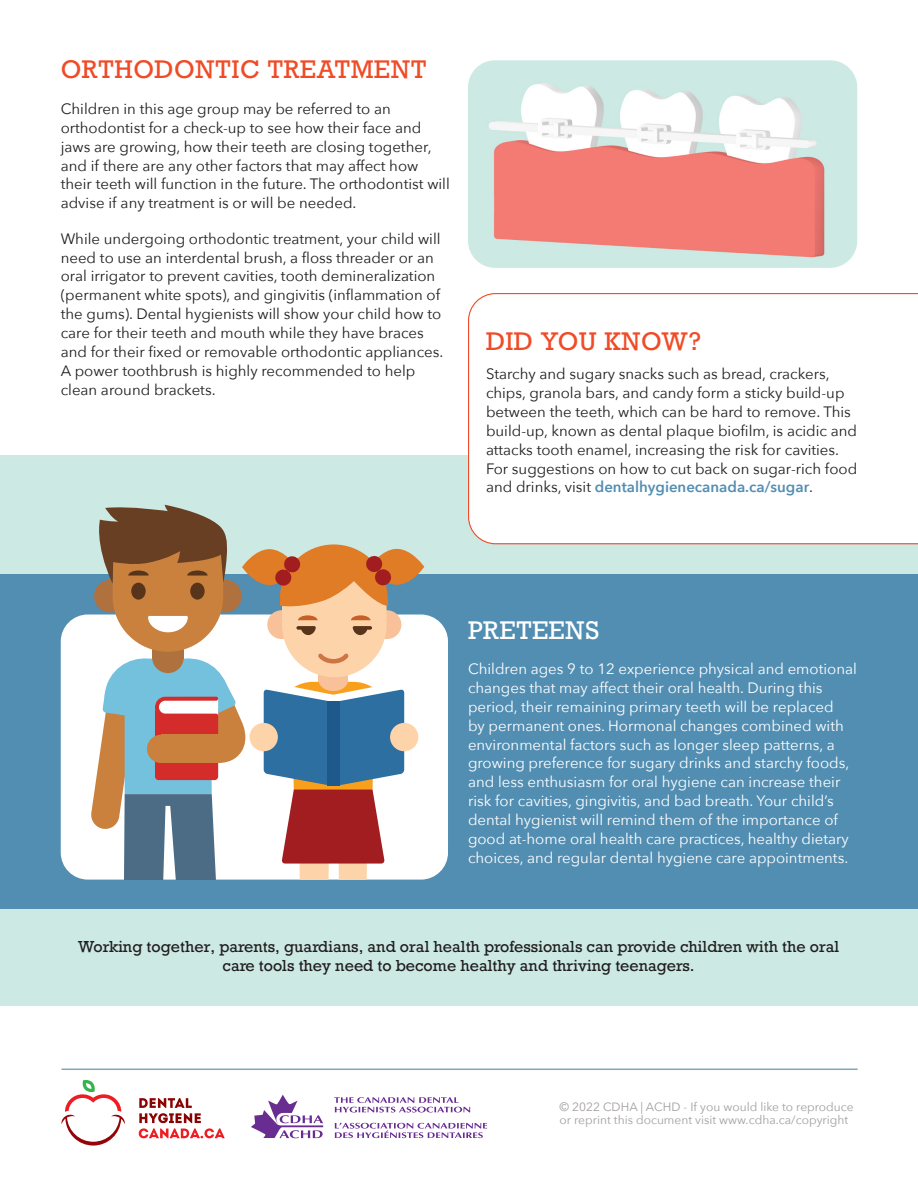
<style>
.page{position:relative;width:918px;height:1188px;background:#fff}
.page>*{position:absolute;margin:0;border:0;box-sizing:border-box;transform-origin:0 0}
.body{font:24px "Rockwell";letter-spacing:.02em;color:#f04b27}
.Paragraph_Title{font:24px "Rockwell";letter-spacing:.02em;color:#f04b27}
.body-2{font:24px "Rockwell";letter-spacing:.02em;color:#fff}
.body-3{font:15px/18.9px "Avenir Next";color:#201d1e}
.body-4{font:15px/18.9px "Avenir Next";color:#fff}
.body-5{font:15px/18.9px "Rockwell";color:#201d1e;text-align:center}
.t1{font:12px/13.5px "Avenir Next";color:#a29e9e}
.s1{font-weight:600;color:#528eb2}
</style>
<div class="page">
<svg style="left:62px;top:1080px;width:63px;height:66px"></svg>
<svg style="left:139px;top:1098px;width:86px;height:40px"></svg>
<hr style="left:62px;top:1069px;width:796px;height:1px;background:#528eb2">
<svg style="left:334px;top:1097px;width:136px;height:15px"></svg>
<svg style="left:335px;top:1123px;width:152px;height:15px"></svg>
<svg style="left:251px;top:1095px;width:72px;height:43px"></svg>
<div style="left:0;top:671px;width:918px;height:334px;background:#cde9e4"></div>
<div style="left:0;top:455px;width:918px;height:120px;background:#cde9e4"></div>
<div style="left:0;top:575px;width:918px;height:334px;background:#528eb2"></div>
<svg style="left:468px;top:293px;width:450px;height:251px"></svg>
<img style="left:468px;top:60px;width:389px;height:208px">
<div style="left:61px;top:615px;width:387px;height:265px;background:#fff;border-radius:27px"></div>
<svg style="left:91px;top:505px;width:158px;height:375px"></svg>
<svg style="left:242px;top:549px;width:55px;height:36px"></svg>
<svg style="left:369px;top:549px;width:55px;height:36px"></svg>
<div style="left:250px;top:723px;width:28px;height:28px;background:#fdd4aa;border-radius:50%"></div>
<div style="left:390px;top:723px;width:28px;height:28px;background:#fdd4aa;border-radius:50%"></div>
<svg style="left:264px;top:544px;width:140px;height:336px"></svg>
<p class="body" style="left:61px;top:55px;width:367px">ORTHODONTIC TREATMENT</p>
<p class="body-3" style="left:61px;top:99px;width:391px">Children in this age group may be referred to an orthodontist for a check-up to see how their face and jaws are growing, how their teeth are closing together, and if there are any other factors that may affect how their teeth will function in the future. The orthodontist will advise if any treatment is or will be needed.</p>
<p class="body-3" style="left:61px;top:228px;width:384px">While undergoing orthodontic treatment, your child will need to use an interdental brush, a floss threader or an oral irrigator to prevent cavities, tooth demineralization (permanent white spots), and gingivitis (inflammation of the gums). Dental hygienists will show your child how to care for their teeth and mouth while they have braces and for their fixed or removable orthodontic appliances.<br>A power toothbrush is highly recommended to help clean around brackets.</p>
<p class="Paragraph_Title" style="left:486px;top:327px;width:216px">DID YOU KNOW?</p>
<p class="body-3" style="left:486px;top:364px;width:373px">Starchy and sugary snacks such as bread, crackers, chips, granola bars, and candy form a sticky build-up between the teeth, which can be hard to remove. This build-up, known as dental plaque biofilm, is acidic and attacks tooth enamel, increasing the risk for cavities.<br>For suggestions on how to cut back on sugar-rich food and drinks, visit <span class="s1">dentalhygienecanada.ca/sugar</span>.</p>
<p class="body-2" style="left:468px;top:615px;width:133px">PRETEENS</p>
<p class="body-4" style="left:468px;top:659px;width:390px">Children ages 9 to 12 experience physical and emotional changes that may affect their oral health. During this period, their remaining primary teeth will be replaced<br>by permanent ones. Hormonal changes combined with environmental factors such as longer sleep patterns, a growing preference for sugary drinks and starchy foods, and less enthusiasm for oral hygiene can increase their risk for cavities, gingivitis, and bad breath. Your child’s dental hygienist will remind them of the importance of good at-home oral health care practices, healthy dietary choices, and regular dental hygiene care appointments.</p>
<p class="body-5" style="left:78px;top:938px;width:763px">Working together, parents, guardians, and oral health professionals can provide children with the oral care tools they need to become healthy and thriving teenagers.</p>
<p class="t1" style="left:560px;top:1099px;width:296px">© 2022 CDHA | ACHD - If you would like to reproduce or reprint this document visit www.cdha.ca/copyright</p>
</div>
